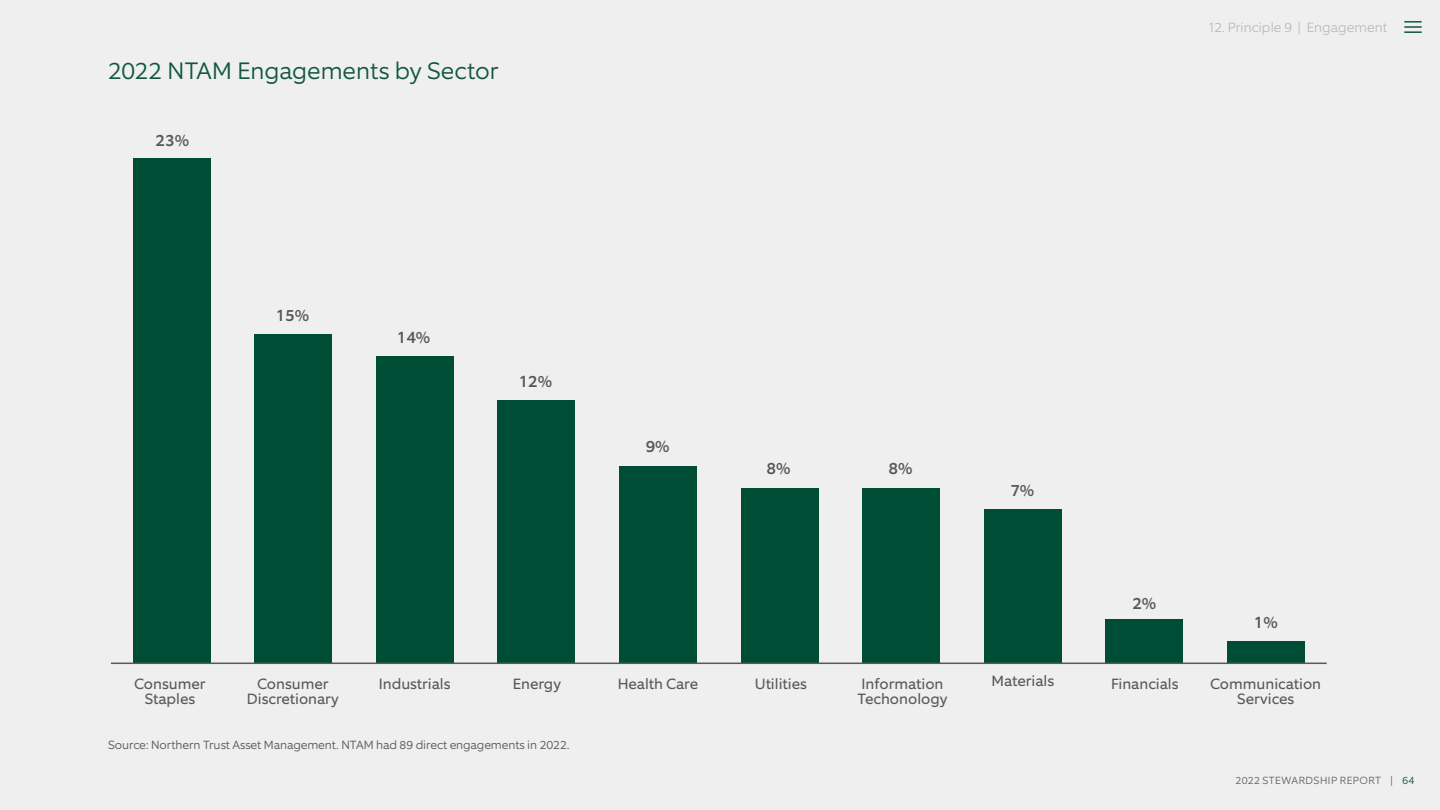
<style>
.page{position:relative;width:1440px;height:810px;background:#efeff0}
.page>*{position:absolute;margin:0;border:0;box-sizing:border-box;transform-origin:0 0}
.t1{font:300 24px "Equip";letter-spacing:-.005em;color:#115740}
.t2{font:500 16.5px "Equip";letter-spacing:-.01em;color:#57585a}
.t3{font:15px/15px "Equip";color:#57585a;text-align:center}
.Navigation{font:200 13.5px "Equip";letter-spacing:.01em;color:#afafaf}
.Source{font:300 12px "Equip";letter-spacing:-.01em;color:#565a5c}
.t4{font:300 10.5px "Equip";letter-spacing:.03em;color:#646469}
.s1{color:#115740}
</style>
<div class="page">
<div style="left:133px;top:159px;width:78px;height:504px;background:#004d36"></div>
<div style="left:254px;top:334px;width:78px;height:329px;background:#004d36"></div>
<div style="left:376px;top:356px;width:78px;height:307px;background:#004d36"></div>
<div style="left:498px;top:400px;width:77px;height:263px;background:#004d36"></div>
<div style="left:619px;top:466px;width:78px;height:197px;background:#004d36"></div>
<div style="left:741px;top:488px;width:78px;height:175px;background:#004d36"></div>
<div style="left:862px;top:488px;width:78px;height:175px;background:#004d36"></div>
<div style="left:984px;top:510px;width:78px;height:153px;background:#004d36"></div>
<div style="left:1105px;top:619px;width:78px;height:44px;background:#004d36"></div>
<div style="left:1227px;top:641px;width:78px;height:22px;background:#004d36"></div>
<hr style="left:111px;top:663px;width:1216px;height:1px;background:#57585a">
<svg style="left:1404px;top:21px;width:18px;height:12px"></svg>
<h2 class="t1" style="left:108px;top:55px;width:392px">2022 NTAM Engagements by Sector</h2>
<p class="t2" style="left:156px;top:129px;width:35px">23%</p>
<p class="Navigation" style="left:1208px;top:19px;width:181px">12. Principle 9 | Engagement</p>
<p class="t2" style="left:276px;top:305px;width:35px">15%</p>
<p class="t2" style="left:397px;top:327px;width:35px">14%</p>
<p class="t2" style="left:519px;top:370px;width:35px">12%</p>
<p class="t2" style="left:646px;top:435px;width:25px">9%</p>
<p class="t2" style="left:767px;top:458px;width:25px">8%</p>
<p class="t3" style="left:134px;top:676px;width:73px">Consumer<br>Staples</p>
<p class="t3" style="left:257px;top:676px;width:73px">Consumer</p>
<p class="t3" style="left:379px;top:676px;width:73px">Industrials</p>
<p class="t3" style="left:513px;top:676px;width:50px">Energy</p>
<p class="t3" style="left:618px;top:676px;width:82px">Health Care</p>
<p class="t3" style="left:755px;top:676px;width:53px">Utilities</p>
<p class="t3" style="left:247px;top:691px;width:93px">Discretionary</p>
<p class="Source" style="left:108px;top:737px;width:463px">Source: Northern Trust Asset Management. NTAM had 89 direct engagements in 2022.</p>
<p class="t2" style="left:888px;top:458px;width:25px">8%</p>
<p class="t2" style="left:1010px;top:480px;width:25px">7%</p>
<p class="t2" style="left:1132px;top:593px;width:25px">2%</p>
<p class="t3" style="left:862px;top:676px;width:84px">Information</p>
<p class="t3" style="left:992px;top:673px;width:64px">Materials</p>
<p class="t3" style="left:1111px;top:676px;width:69px">Financials</p>
<p class="t3" style="left:858px;top:691px;width:91px">Techonology</p>
<p class="t2" style="left:1254px;top:612px;width:25px">1%</p>
<p class="t3" style="left:1210px;top:676px;width:113px">Communication<br>Services</p>
<p class="t4" style="left:1236px;top:774px;width:180px">2022 STEWARDSHIP REPORT | <span class="s1">64</span></p>
</div>
